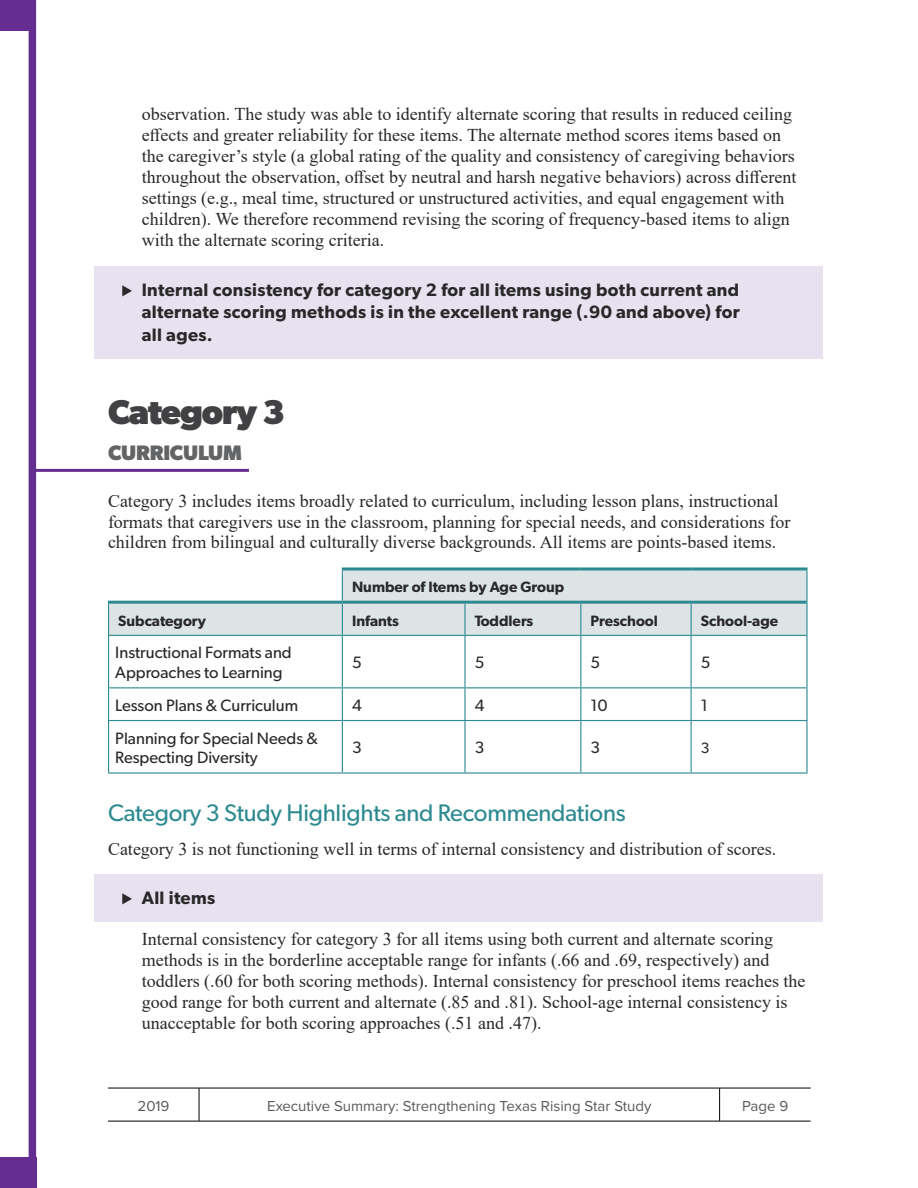
<style>
.page{position:relative;width:918px;height:1188px;background:#fff}
.page>*{position:absolute;margin:0;border:0;box-sizing:border-box;transform-origin:0 0}
.Level_1_Category{font:700 34.5px "Gibson";letter-spacing:-.03em;color:#414042}
.Level_2_Heading{font:24px "Gibson";letter-spacing:-.01em;color:#2d8a91}
.Level_1_Category_Sub{font:700 21px "Gibson";letter-spacing:-.01em;color:#636466}
.t1{font:18px/21px "Times New Roman";color:#292829}
.t2{font:600 18px/22.5px "Gibson";letter-spacing:.02em;color:#292829;text-align:justify}
.Row_Header{font:16.5px/19.5px "Gibson";color:#292829}
.Table_Content{font:16.5px "Gibson";color:#292829}
.Column_Header_1st_co{font:600 15px "Gibson";color:#292829}
.t3{font:15px "Proxima Nova";color:#58595b}
.Table_Content-2{font:15px "Gibson";color:#292829}
.s1{font-family:"Proxima Nova";font-weight:700}
</style>
<div class="page">
<hr style="left:108px;top:1088px;width:91px;height:1px;background:#000">
<hr style="left:199px;top:1088px;width:521px;height:1px;background:#000">
<hr style="left:199px;top:1088px;width:1px;height:33px;background:#000">
<hr style="left:720px;top:1088px;width:91px;height:1px;background:#000">
<hr style="left:719px;top:1088px;width:1px;height:33px;background:#000">
<hr style="left:108px;top:1121px;width:91px;height:1px;background:#000">
<hr style="left:199px;top:1121px;width:521px;height:1px;background:#000">
<hr style="left:720px;top:1121px;width:91px;height:1px;background:#000">
<svg style="left:0;top:0;width:36px;height:1158px"></svg>
<div style="left:0;top:0;width:32px;height:30px;background:#662d91"></div>
<div style="left:0;top:1158px;width:36px;height:30px;background:#662d91"></div>
<div style="left:94px;top:266px;width:730px;height:92px;background:#e7e1f0"></div>
<hr style="left:34px;top:469px;width:215px;height:3px;background:#662d91">
<div style="left:94px;top:874px;width:730px;height:47px;background:#e7e1f0"></div>
<svg style="left:109px;top:569px;width:697px;height:66px;fill:#dce4e6"></svg>
<hr style="left:580px;top:604px;width:1px;height:31px;background:#2d8a91">
<hr style="left:580px;top:636px;width:1px;height:51px;background:#2d8a91">
<hr style="left:108px;top:687px;width:234px;height:1px;background:#2d8a91">
<hr style="left:580px;top:688px;width:1px;height:32px;background:#2d8a91">
<hr style="left:108px;top:720px;width:234px;height:1px;background:#2d8a91">
<hr style="left:580px;top:721px;width:1px;height:51px;background:#2d8a91">
<hr style="left:108px;top:601px;width:234px;height:3px;background:#2d8a91">
<hr style="left:108px;top:604px;width:1px;height:31px;background:#2d8a91">
<hr style="left:108px;top:635px;width:234px;height:1px;background:#2d8a91">
<hr style="left:108px;top:636px;width:1px;height:51px;background:#2d8a91">
<hr style="left:108px;top:688px;width:1px;height:32px;background:#2d8a91">
<hr style="left:108px;top:721px;width:1px;height:51px;background:#2d8a91">
<hr style="left:108px;top:772px;width:234px;height:2px;background:#2d8a91">
<hr style="left:464px;top:636px;width:2px;height:51px;background:#2d8a91">
<hr style="left:691px;top:636px;width:1px;height:51px;background:#2d8a91">
<hr style="left:342px;top:687px;width:123px;height:1px;background:#2d8a91">
<hr style="left:465px;top:687px;width:116px;height:1px;background:#2d8a91">
<hr style="left:464px;top:688px;width:2px;height:32px;background:#2d8a91">
<hr style="left:581px;top:687px;width:110px;height:1px;background:#2d8a91">
<hr style="left:691px;top:687px;width:117px;height:1px;background:#2d8a91">
<hr style="left:691px;top:688px;width:1px;height:32px;background:#2d8a91">
<hr style="left:342px;top:720px;width:123px;height:1px;background:#2d8a91">
<hr style="left:465px;top:720px;width:116px;height:1px;background:#2d8a91">
<hr style="left:464px;top:721px;width:2px;height:51px;background:#2d8a91">
<hr style="left:581px;top:720px;width:110px;height:1px;background:#2d8a91">
<hr style="left:691px;top:720px;width:117px;height:1px;background:#2d8a91">
<hr style="left:691px;top:721px;width:1px;height:51px;background:#2d8a91">
<hr style="left:342px;top:636px;width:1px;height:51px;background:#2d8a91">
<hr style="left:806px;top:636px;width:2px;height:51px;background:#2d8a91">
<hr style="left:342px;top:688px;width:1px;height:32px;background:#2d8a91">
<hr style="left:806px;top:688px;width:2px;height:32px;background:#2d8a91">
<hr style="left:342px;top:721px;width:1px;height:51px;background:#2d8a91">
<hr style="left:806px;top:721px;width:2px;height:51px;background:#2d8a91">
<hr style="left:342px;top:772px;width:123px;height:2px;background:#2d8a91">
<hr style="left:465px;top:772px;width:116px;height:2px;background:#2d8a91">
<hr style="left:581px;top:772px;width:110px;height:2px;background:#2d8a91">
<hr style="left:691px;top:772px;width:117px;height:2px;background:#2d8a91">
<hr style="left:342px;top:567px;width:123px;height:3px;background:#2d8a91">
<hr style="left:465px;top:567px;width:116px;height:3px;background:#2d8a91">
<hr style="left:581px;top:567px;width:110px;height:3px;background:#2d8a91">
<hr style="left:691px;top:567px;width:117px;height:3px;background:#2d8a91">
<hr style="left:342px;top:570px;width:1px;height:31px;background:#2d8a91">
<hr style="left:806px;top:570px;width:2px;height:32px;background:#2d8a91">
<hr style="left:342px;top:601px;width:123px;height:3px;background:#2d8a91">
<hr style="left:342px;top:604px;width:1px;height:31px;background:#2d8a91">
<hr style="left:342px;top:635px;width:123px;height:1px;background:#2d8a91">
<hr style="left:465px;top:601px;width:116px;height:3px;background:#2d8a91">
<hr style="left:581px;top:601px;width:110px;height:3px;background:#2d8a91">
<hr style="left:464px;top:604px;width:2px;height:31px;background:#2d8a91">
<hr style="left:465px;top:635px;width:116px;height:1px;background:#2d8a91">
<hr style="left:581px;top:635px;width:110px;height:1px;background:#2d8a91">
<hr style="left:691px;top:601px;width:115px;height:3px;background:#2d8a91">
<hr style="left:691px;top:604px;width:1px;height:31px;background:#2d8a91">
<hr style="left:806px;top:602px;width:2px;height:33px;background:#2d8a91">
<hr style="left:691px;top:635px;width:117px;height:1px;background:#2d8a91">
<p class="t1" style="left:142px;top:103px;width:656px">observation. The study was able to identify alternate scoring that results in reduced ceiling effects and greater reliability for these items. The alternate method scores items based on the caregiver’s style (a global rating of the quality and consistency of caregiving behaviors throughout the observation, offset by neutral and harsh negative behaviors) across different settings (e.g., meal time, structured or unstructured activities, and equal engagement with children). We therefore recommend revising the scoring of frequency-based items to align with the alternate scoring criteria.</p>
<p class="t2" style="left:142px;top:278px;width:599px;text-indent:-20px"><span class="s1">⊲</span> Internal consistency for category 2 for all items using both current and alternate scoring methods is in the excellent range (.90 and above) for all ages.</p>
<h2 class="Level_1_Category" style="left:108px;top:392px;width:178px">Category 3</h2>
<h2 class="Level_1_Category_Sub" style="left:108px;top:440px;width:136px">CURRICULUM</h2>
<p class="t1" style="left:108px;top:491px;width:684px;line-height:20.2px">Category 3 includes items broadly related to curriculum, including lesson plans, instructional formats that caregivers use in the classroom, planning for special needs, and considerations for children from bilingual and culturally diverse backgrounds. All items are points-based items.</p>
<p class="Column_Header_1st_co" style="left:352px;top:578px;width:214px">Number of Items by Age Group</p>
<p class="Column_Header_1st_co" style="left:118px;top:612px;width:89px">Subcategory</p>
<p class="Column_Header_1st_co" style="left:352px;top:612px;width:48px">Infants</p>
<p class="Column_Header_1st_co" style="left:475px;top:612px;width:60px">Toddlers</p>
<p class="Column_Header_1st_co" style="left:591px;top:612px;width:69px">Preschool</p>
<p class="Column_Header_1st_co" style="left:701px;top:612px;width:79px">School-age</p>
<p class="Row_Header" style="left:115px;top:643px;width:178px">Instructional Formats and<br>Approaches to Learning</p>
<p class="Table_Content" style="left:352px;top:653px;width:11px">5</p>
<p class="Table_Content" style="left:475px;top:653px;width:11px">5</p>
<p class="Table_Content" style="left:591px;top:653px;width:11px">5</p>
<p class="Table_Content" style="left:701px;top:653px;width:11px">5</p>
<p class="Row_Header" style="left:115px;top:695px;width:184px">Lesson Plans &amp; Curriculum</p>
<p class="Table_Content" style="left:352px;top:695px;width:11px">4</p>
<p class="Table_Content" style="left:475px;top:695px;width:11px">4</p>
<p class="Table_Content" style="left:591px;top:695px;width:18px">10</p>
<p class="Table_Content" style="left:701px;top:695px;width:9px">1</p>
<p class="Row_Header" style="left:115px;top:728px;width:204px">Planning for Special Needs &amp;<br>Respecting Diversity</p>
<p class="Table_Content" style="left:352px;top:738px;width:11px">3</p>
<p class="Table_Content" style="left:475px;top:738px;width:11px">3</p>
<p class="Table_Content" style="left:591px;top:738px;width:11px">3</p>
<p class="Table_Content-2" style="left:701px;top:739px;width:10px">3</p>
<h2 class="Level_2_Heading" style="left:108px;top:798px;width:519px">Category 3 Study Highlights and Recommendations</h2>
<p class="t1" style="left:108px;top:837px;width:670px">Category 3 is not functioning well in terms of internal consistency and distribution of scores.</p>
<p class="t2" style="left:122px;top:886px;width:95px"><span class="s1">⊲</span> All items</p>
<p class="t1" style="left:142px;top:928px;width:665px">Internal consistency for category 3 for all items using both current and alternate scoring methods is in the borderline acceptable range for infants (.66 and .69, respectively) and toddlers (.60 for both scoring methods). Internal consistency for preschool items reaches the good range for both current and alternate (.85 and .81). School-age internal consistency is unacceptable for both scoring approaches (.51 and .47).</p>
<p class="t3" style="left:138px;top:1099px;width:33px">2019</p>
<p class="t3" style="left:267px;top:1099px;width:386px">Executive Summary: Strengthening Texas Rising Star Study</p>
<p class="t3" style="left:742px;top:1099px;width:48px">Page 9</p>
</div>
